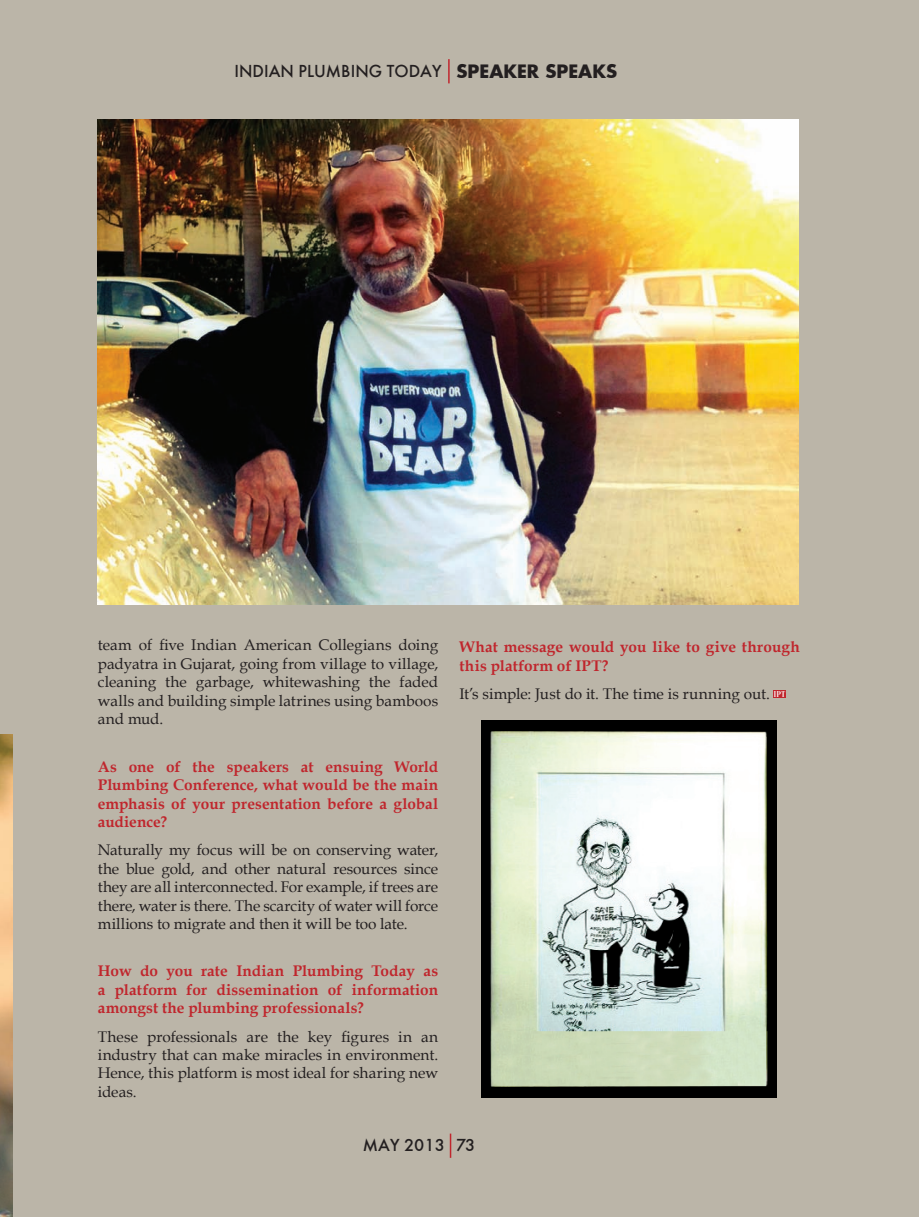
<style>
.page{position:relative;width:919px;height:1217px;background:#fff}
.page>*{position:absolute;margin:0;border:0;box-sizing:border-box;transform-origin:0 0}
.t1{font:500 18px "Futura";color:#231f20}
.t2{font:15.3px/18.5px "Book Antiqua";color:#231f20;text-align:justify}
.t3{font:700 15.3px/18.5px "Book Antiqua";letter-spacing:.005em;color:#c0262d;text-align:justify}
.t4{font:7.5px "New Order";color:#fff}
.s1{font-weight:700}
</style>
<div class="page">
<div style="left:0;top:0;width:918px;height:1216px;background:#bbb5a8"></div>
<svg style="left:448px;top:59px;width:1px;height:24px"></svg>
<svg style="left:450px;top:1133px;width:1px;height:24px"></svg>
<div style="left:773px;top:690px;width:13px;height:8px;background:#c0262d"></div>
<img style="left:0;top:734px;width:13px;height:482px">
<img style="left:98px;top:119px;width:700px;height:485px">
<img style="left:481px;top:720px;width:295px;height:377px">
<p class="t1" style="left:234px;top:60px;width:384px">INDIAN PLUMBING TODAY <span class="s1">SPEAKER SPEAKS</span></p>
<p class="t2" style="left:98px;top:635px;width:342px">team of five Indian American Collegians doing padyatra in Gujarat, going from village to village, cleaning the garbage, whitewashing the faded walls and building simple latrines using bamboos and mud.</p>
<p class="t3" style="left:98px;top:757px;width:342px">As one of the speakers at ensuing World Plumbing Conference, what would be the main emphasis of your presentation before a global audience?</p>
<p class="t2" style="left:98px;top:840px;width:342px">Naturally my focus will be on conserving water, the blue gold, and other natural resources since they are all interconnected. For example, if trees are there, water is there. The scarcity of water will force millions to migrate and then it will be too late.</p>
<p class="t3" style="left:98px;top:961px;width:342px">How do you rate Indian Plumbing Today as a platform for dissemination of information amongst the plumbing professionals?</p>
<p class="t2" style="left:98px;top:1026px;width:342px">These professionals are the key figures in an industry that can make miracles in environment.<br>Hence, this platform is most ideal for sharing new ideas.</p>
<p class="t3" style="left:459px;top:637px;width:342px">What message would you like to give through this platform of IPT?</p>
<p class="t2" style="left:459px;top:683px;width:312px">It’s simple: Just do it. The time is running out.</p>
<p class="t4" style="left:773px;top:689px;width:13px">IPT</p>
<p class="t1" style="left:363px;top:1134px;width:114px">MAY 2013 73</p>
</div>
